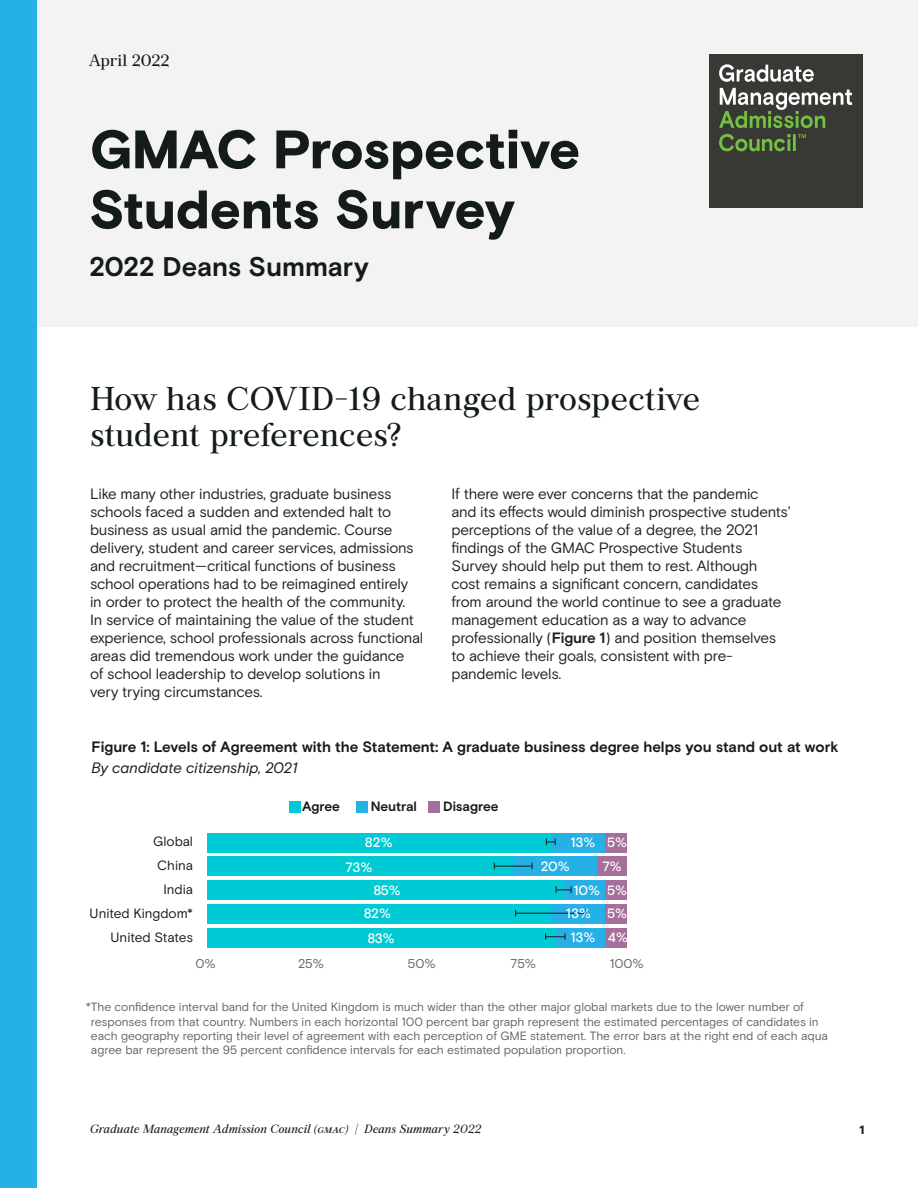
<style>
.page{position:relative;width:918px;height:1188px;background:#fff}
.page>*{position:absolute;margin:0;border:0;box-sizing:border-box;transform-origin:0 0}
.t1{font:900 54px/60px "Basis Grotesque Pro";letter-spacing:-.01em;color:#141c1b}
.Section_Subheads_NEW{font:33px/36px "Archive Pro";color:#141c1b}
.t2{font:700 27px "Basis Grotesque Pro";letter-spacing:-.005em;color:#141c1b}
.t3{font:16.5px "Archive Pro";color:#141c1b}
.Body_Copy_NEW{font:15px/18px "Basis Grotesque Pro";letter-spacing:-.015em;color:#231f20}
.Figure_Title_NEW{font:700 15px "Basis Grotesque Pro";letter-spacing:-.005em;color:#141c1b}
.Figure_Subhead_NEW{font:italic 15px "Basis Grotesque Pro";letter-spacing:-.005em;color:#141c1b}
.HEAD_BasisBold_40_4{font:13.5px "Basis Grotesque Pro";color:#141c1b}
.HEAD_BasisBold_40_4-2{font:500 13.5px "Basis Grotesque Pro";letter-spacing:-.015em;color:#fff}
.HEAD_BasisBold_40_4-3{font:700 13.5px "Basis Grotesque Pro";letter-spacing:-.005em;color:#141c1b}
.HEAD_BasisBold_40_4-4{font:12.75px "Basis Grotesque Pro";color:#626661}
.Chart_Notes_NEW{font:12px/14.4px "Basis Grotesque Pro";letter-spacing:-.005em;color:#626661}
.t4{font:italic 12px "Archive Pro";color:#231f20}
.t5{font:900 12px "Basis Grotesque Pro";color:#231f20}
.s1{font-weight:700}
</style>
<div class="page">
<div style="left:0;top:0;width:918px;height:327px;background:#f2f3f2"></div>
<div style="left:709px;top:54px;width:154px;height:154px;background:#383935"></div>
<svg style="left:719px;top:64px;width:133px;height:87px"></svg>
<div style="left:0;top:0;width:36px;height:1188px;background:#26b1e6"></div>
<div style="left:289px;top:801px;width:12px;height:11px;background:#00cad4"></div>
<div style="left:356px;top:801px;width:11px;height:11px;background:#26b1e6"></div>
<div style="left:428px;top:801px;width:11px;height:11px;background:#a66e9a"></div>
<div style="left:207px;top:833px;width:344px;height:19px;background:#00cad4"></div>
<div style="left:551px;top:833px;width:54px;height:19px;background:#26b1e6"></div>
<div style="left:605px;top:833px;width:22px;height:19px;background:#a66e9a"></div>
<div style="left:207px;top:857px;width:306px;height:19px;background:#00cad4"></div>
<div style="left:514px;top:857px;width:83px;height:19px;background:#26b1e6"></div>
<div style="left:597px;top:857px;width:30px;height:19px;background:#a66e9a"></div>
<div style="left:207px;top:880px;width:356px;height:20px;background:#00cad4"></div>
<div style="left:563px;top:880px;width:42px;height:20px;background:#26b1e6"></div>
<div style="left:605px;top:880px;width:22px;height:20px;background:#a66e9a"></div>
<div style="left:207px;top:904px;width:344px;height:20px;background:#00cad4"></div>
<div style="left:551px;top:904px;width:54px;height:20px;background:#26b1e6"></div>
<div style="left:605px;top:904px;width:22px;height:20px;background:#a66e9a"></div>
<div style="left:207px;top:928px;width:348px;height:19px;background:#00cad4"></div>
<div style="left:555px;top:928px;width:50px;height:19px;background:#26b1e6"></div>
<div style="left:605px;top:928px;width:22px;height:19px;background:#a66e9a"></div>
<svg style="left:546px;top:838px;width:10px;height:7px"></svg>
<hr style="left:494px;top:866px;width:38px;height:1px;background:#141c1b">
<svg style="left:556px;top:886px;width:16px;height:7px"></svg>
<hr style="left:515px;top:913px;width:71px;height:1px;background:#141c1b">
<svg style="left:545px;top:933px;width:21px;height:7px"></svg>
<p class="t3" style="left:89px;top:48px;width:82px">April 2022</p>
<p class="t1" style="left:89px;top:122px;width:493px">GMAC Prospective<br>Students Survey</p>
<p class="t2" style="left:90px;top:251px;width:281px">2022 Deans Summary</p>
<p class="Section_Subheads_NEW" style="left:90px;top:379px;width:612px">How has COVID-19 changed prospective student preferences?</p>
<p class="Body_Copy_NEW" style="left:90px;top:485px;width:335px">Like many other industries, graduate business schools faced a sudden and extended halt to business as usual amid the pandemic. Course delivery, student and career services, admissions and recruitment—critical functions of business school operations had to be reimagined entirely in order to protect the health of the community.<br>In service of maintaining the value of the student experience, school professionals across functional areas did tremendous work under the guidance<br>of school leadership to develop solutions in<br>very trying circumstances.</p>
<p class="Body_Copy_NEW" style="left:451px;top:485px;width:341px">If there were ever concerns that the pandemic<br>and its effects would diminish prospective students’ perceptions of the value of a degree, the 2021 findings of the GMAC Prospective Students Survey should help put them to rest. Although<br>cost remains a significant concern, candidates from around the world continue to see a graduate management education as a way to advance professionally (<span class="s1">Figure 1</span>) and position themselves to achieve their goals, consistent with pre&shy;pandemic levels.</p>
<p class="Figure_Title_NEW" style="left:91px;top:738px;width:749px">Figure 1: Levels of Agreement with the Statement: A graduate business degree helps you stand out at work</p>
<p class="Figure_Subhead_NEW" style="left:91px;top:759px;width:208px">By candidate citizenship, 2021</p>
<p class="HEAD_BasisBold_40_4" style="left:153px;top:834px;width:41px">Global</p>
<p class="HEAD_BasisBold_40_4" style="left:157px;top:858px;width:37px">China</p>
<p class="HEAD_BasisBold_40_4" style="left:163px;top:882px;width:31px">India</p>
<p class="HEAD_BasisBold_40_4" style="left:90px;top:906px;width:105px">United Kingdom*</p>
<p class="HEAD_BasisBold_40_4" style="left:111px;top:930px;width:84px">United States</p>
<p class="HEAD_BasisBold_40_4-3" style="left:302px;top:798px;width:39px">Agree</p>
<p class="HEAD_BasisBold_40_4-3" style="left:371px;top:798px;width:48px">Neutral</p>
<p class="HEAD_BasisBold_40_4-3" style="left:443px;top:798px;width:57px">Disagree</p>
<p class="HEAD_BasisBold_40_4-2" style="left:365px;top:834px;width:29px">82%</p>
<p class="HEAD_BasisBold_40_4-2" style="left:570px;top:834px;width:27px">13%</p>
<p class="HEAD_BasisBold_40_4-2" style="left:541px;top:858px;width:31px">20%</p>
<p class="HEAD_BasisBold_40_4-2" style="left:573px;top:883px;width:28px">10%</p>
<p class="HEAD_BasisBold_40_4-2" style="left:570px;top:929px;width:27px">13%</p>
<p class="HEAD_BasisBold_40_4-2" style="left:607px;top:834px;width:22px">5%</p>
<p class="HEAD_BasisBold_40_4-2" style="left:602px;top:858px;width:21px">7%</p>
<p class="HEAD_BasisBold_40_4-2" style="left:607px;top:883px;width:22px">5%</p>
<p class="HEAD_BasisBold_40_4-2" style="left:607px;top:906px;width:22px">5%</p>
<p class="HEAD_BasisBold_40_4-2" style="left:608px;top:929px;width:22px">4%</p>
<p class="HEAD_BasisBold_40_4-2" style="left:346px;top:859px;width:28px">73%</p>
<p class="HEAD_BasisBold_40_4-2" style="left:373px;top:883px;width:29px">85%</p>
<p class="HEAD_BasisBold_40_4-2" style="left:364px;top:905px;width:29px">82%</p>
<p class="HEAD_BasisBold_40_4-2" style="left:368px;top:930px;width:29px">83%</p>
<p class="HEAD_BasisBold_40_4-2" style="left:566px;top:906px;width:27px">13%</p>
<p class="HEAD_BasisBold_40_4-4" style="left:195px;top:956px;width:22px">0%</p>
<p class="HEAD_BasisBold_40_4-4" style="left:298px;top:956px;width:28px">25%</p>
<p class="HEAD_BasisBold_40_4-4" style="left:408px;top:956px;width:30px">50%</p>
<p class="HEAD_BasisBold_40_4-4" style="left:510px;top:956px;width:27px">75%</p>
<p class="HEAD_BasisBold_40_4-4" style="left:610px;top:956px;width:36px">100%</p>
<p class="Chart_Notes_NEW" style="left:91px;top:1000px;width:739px;text-indent:-5px">*The confidence interval band for the United Kingdom is much wider than the other major global markets due to the lower number of responses from that country. Numbers in each horizontal 100 percent bar graph represent the estimated percentages of candidates in each geography reporting their level of agreement with each perception of GME statement. The error bars at the right end of each aqua agree bar represent the 95 percent confidence intervals for each estimated population proportion.</p>
<p class="t4" style="left:90px;top:1121px;width:393px">Graduate Management Admission Council (gmac) | Deans Summary 2022</p>
<p class="t5" style="left:860px;top:1123px;width:6px">1</p>
</div>
